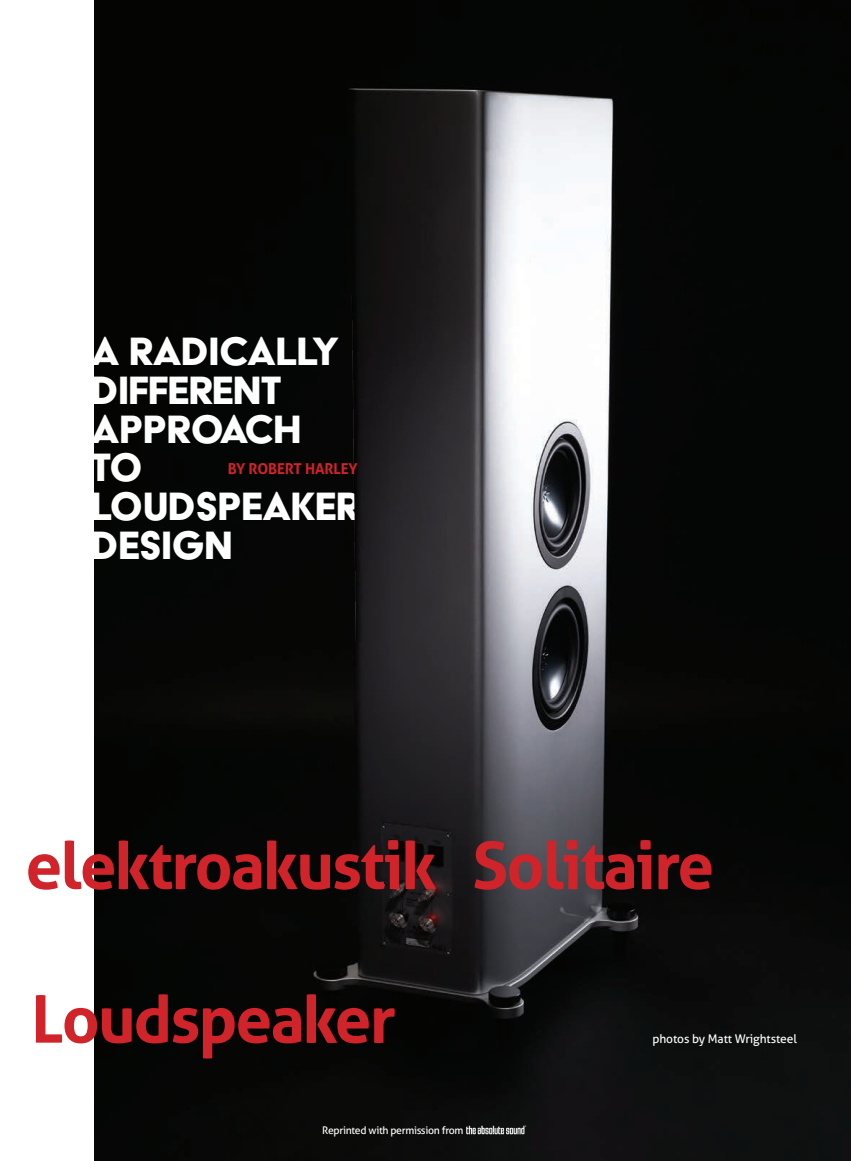
<style>
.page{position:relative;width:851px;height:1161px;background:#fff}
.page>*{position:absolute;margin:0;border:0;box-sizing:border-box;transform-origin:0 0}
.No_Spacing{font:700 65.7px "Aller";letter-spacing:-.03em;color:#d1232a}
.No_Spacing-2{font:45.6px "Acier BAT Text Solid";letter-spacing:-.02em;color:#fff}
.No_Spacing-3{font:700 15px "Aller";letter-spacing:-.01em;color:#d1232a}
.No_Spacing-4{font:12px "Aller";letter-spacing:-.01em;color:#fff}
.t1{font:10.5px "Aller";letter-spacing:-.03em;color:#fff}
</style>
<div class="page">
<img style="left:94px;top:0;width:756px;height:1161px">
<img style="left:311px;top:296px;width:78px;height:346px">
<img style="left:465px;top:1125px;width:61px;height:9px">
<p class="No_Spacing-2" style="left:91px;top:327px;width:251px">A RADICALLY</p>
<p class="No_Spacing-2" style="left:91px;top:366px;width:192px">DIFFERENT</p>
<p class="No_Spacing-2" style="left:91px;top:405px;width:212px">APPROACH</p>
<p class="No_Spacing-2" style="left:91px;top:444px;width:54px">TO</p>
<p class="No_Spacing-2" style="left:91px;top:482px;width:271px">LOUDSPEAKER</p>
<p class="No_Spacing-2" style="left:91px;top:521px;width:144px">DESIGN</p>
<p class="No_Spacing-3" style="left:228px;top:460px;width:131px">BY ROBERT HARLEY</p>
<p class="No_Spacing" style="left:25px;top:825px;width:690px">elektroakustik Solitaire</p>
<h1 class="No_Spacing" style="left:31px;top:979px;width:366px">Loudspeaker</h1>
<p class="t1" style="left:322px;top:1124px;width:143px">Reprinted with permission from</p>
<p class="No_Spacing-4" style="left:652px;top:1032px;width:146px">photos by Matt Wrightsteel</p>
</div>
